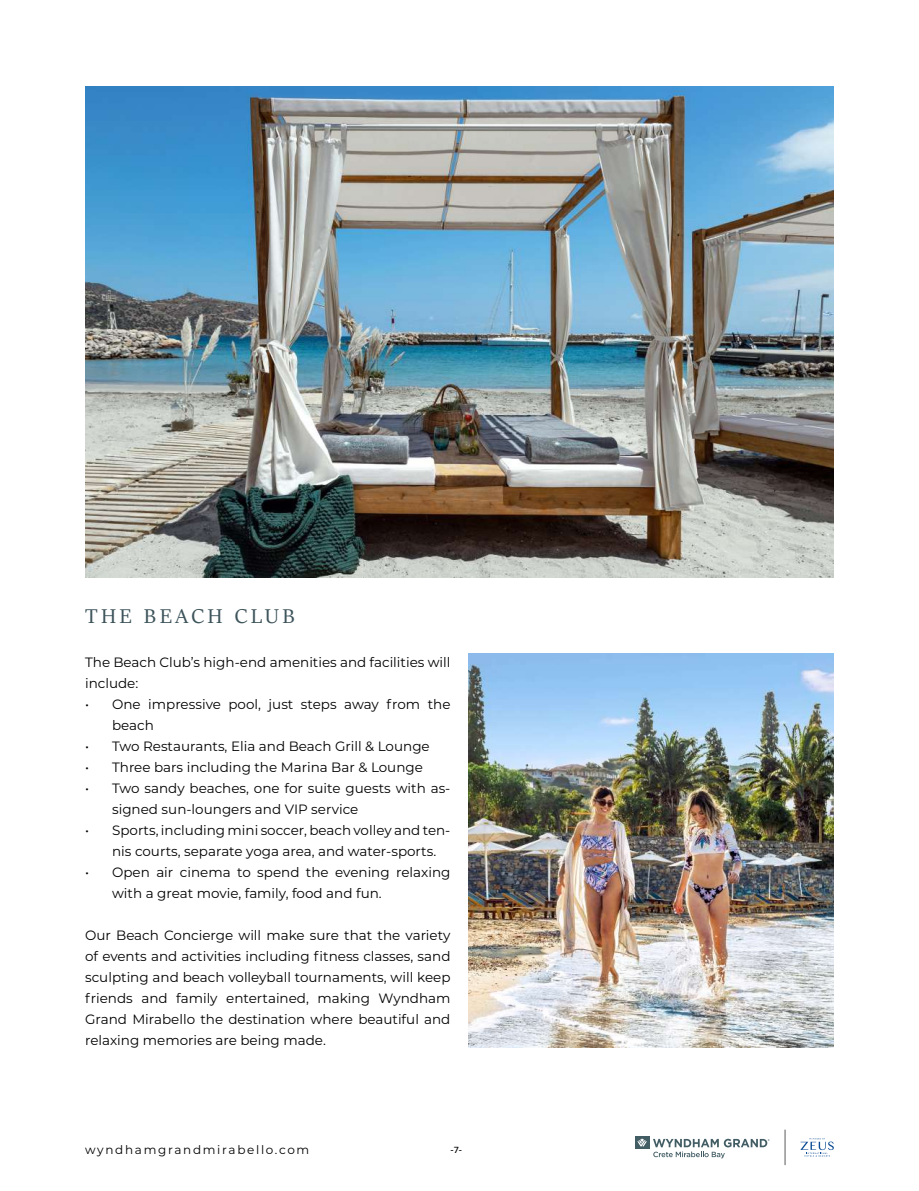
<style>
.page{position:relative;width:919px;height:1191px;background:#fff}
.page>*{position:absolute;margin:0;border:0;box-sizing:border-box;transform-origin:0 0}
.t1{font:22.5px "Sitka Display";letter-spacing:.15em;color:#3c535a}
.t2{font:13.5px/21px "Montserrat";color:#000}
.t3{font:12px "Montserrat";letter-spacing:.14em;color:#000}
.t4{font:500 9px "Metropolis";color:#000}
</style>
<div class="page">
<hr style="left:784px;top:1129px;width:1px;height:36px;background:#5c5b5c">
<svg style="left:653px;top:1138px;width:116px;height:20px"></svg>
<div style="left:635px;top:1136px;width:14px;height:13px;background:#435d65"></div>
<svg style="left:637px;top:1138px;width:10px;height:8px"></svg>
<svg style="left:800px;top:1138px;width:33px;height:18px"></svg>
<img style="left:85px;top:86px;width:748px;height:491px">
<img style="left:468px;top:653px;width:365px;height:394px">
<h1 class="t1" style="left:85px;top:600px;width:211px">THE BEACH CLUB</h1>
<p class="t2" style="left:85px;top:650px;width:367px">The Beach Club’s high-end amenities and facilities will include:</p>
<p class="t2" style="left:112px;top:693px;width:340px;text-indent:-27px">• One impressive pool, just steps away from the beach</p>
<p class="t2" style="left:85px;top:735px;width:346px">• Two Restaurants, Elia and Beach Grill &amp; Lounge</p>
<p class="t2" style="left:85px;top:756px;width:339px">• Three bars including the Marina Bar &amp; Lounge</p>
<p class="t2" style="left:112px;top:777px;width:340px;text-indent:-27px">• Two sandy beaches, one for suite guests with as&shy;signed sun-loungers and VIP service</p>
<p class="t2" style="left:112px;top:819px;width:340px;text-indent:-27px">• Sports, including mini soccer, beach volley and ten&shy;nis courts, separate yoga area, and water-sports.</p>
<p class="t2" style="left:112px;top:861px;width:340px;text-indent:-27px">• Open air cinema to spend the evening relaxing with a great movie, family, food and fun.</p>
<p class="t2" style="left:85px;top:924px;width:367px;text-align:justify">Our Beach Concierge will make sure that the variety of events and activities including fitness classes, sand sculpting and beach volleyball tournaments, will keep friends and family entertained, making Wyndham Grand Mirabello the destination where beautiful and relaxing memories are being made.</p>
<p class="t3" style="left:85px;top:1141px;width:226px">wyndhamgrandmirabello.com</p>
<p class="t4" style="left:450px;top:1144px;width:13px">-7-</p>
</div>
